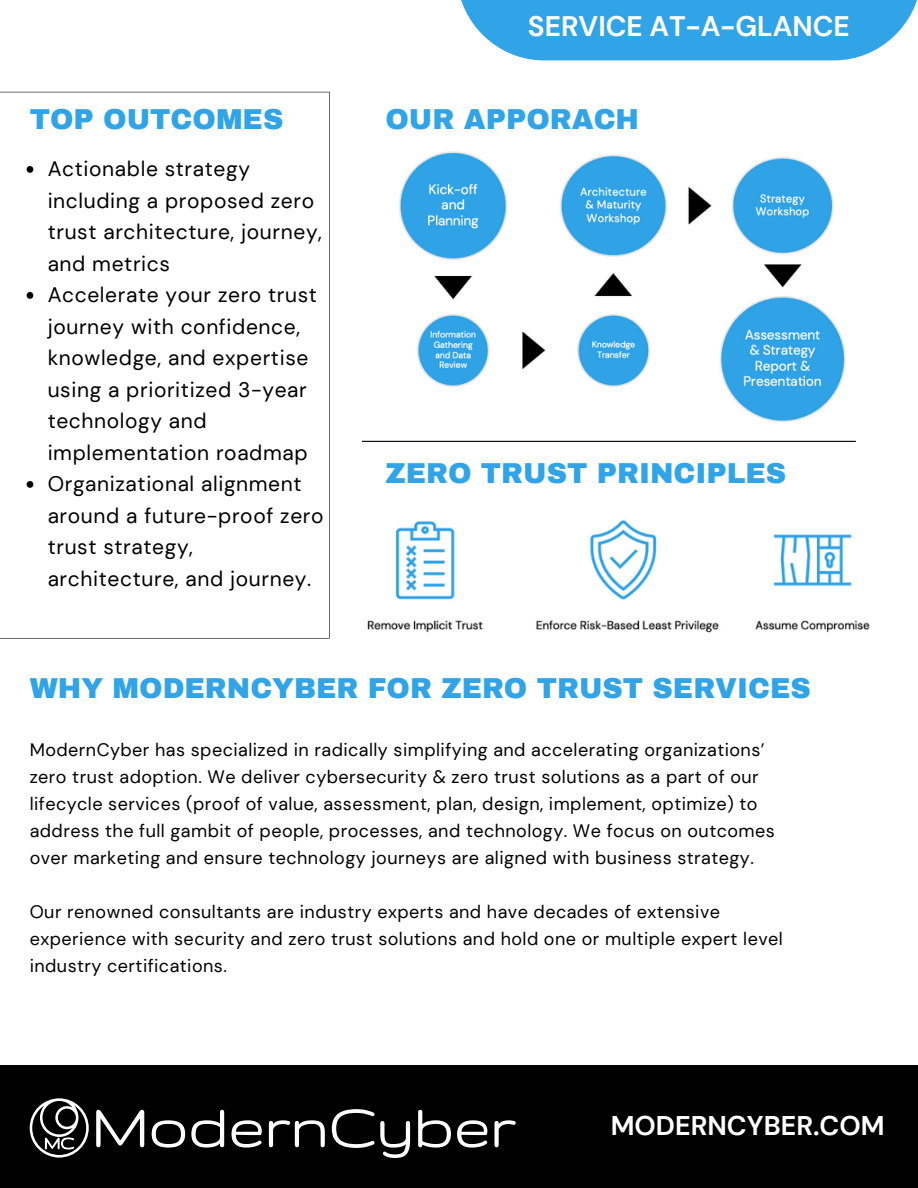
<style>
.page{position:relative;width:918px;height:1188px;background:#fff}
.page>*{position:absolute;margin:0;border:0;box-sizing:border-box;transform-origin:0 0}
.t1{font:900 28.2px "Archivo";color:#30a4e7}
.t2{font:700 28.2px "DM Sans";color:#fff}
.t3{font:700 27px "DM Sans";color:#fff}
.t4{font:21px/31.5px "DM Sans";letter-spacing:.03em;color:#000}
.t5{font:18px/27px "DM Sans";letter-spacing:.025em;color:#000}
</style>
<div class="page">
<svg style="left:0;top:92px;width:330px;height:547px"></svg>
<div style="left:0;top:1065px;width:918px;height:123px;background:#000"></div>
<img style="left:367px;top:520px;width:503px;height:113px">
<img style="left:399px;top:151px;width:447px;height:271px">
<hr style="left:362px;top:441px;width:494px;height:1px;background:#000">
<svg style="left:461px;top:0;width:456px;height:60px;background:#44ace9"></svg>
<svg style="left:96px;top:1109px;width:129px;height:39px"></svg>
<svg style="left:231px;top:1109px;width:180px;height:49px"></svg>
<svg style="left:418px;top:1109px;width:98px;height:39px"></svg>
<svg style="left:30px;top:1098px;width:59px;height:60px"></svg>
<svg style="left:27px;top:166px;width:6px;height:7px"></svg>
<svg style="left:27px;top:292px;width:6px;height:7px"></svg>
<svg style="left:27px;top:481px;width:6px;height:7px"></svg>
<h1 class="t2" style="left:528px;top:8px;width:323px">SERVICE AT-A-GLANCE</h1>
<h1 class="t1" style="left:30px;top:104px;width:255px">TOP OUTCOMES</h1>
<h1 class="t1" style="left:386px;top:104px;width:255px">OUR APPORACH</h1>
<p class="t4" style="left:48px;top:153px;width:277px">Actionable strategy including a proposed zero trust architecture, journey, and metrics<br>Accelerate your zero trust journey with confidence, knowledge, and expertise using a prioritized 3-year technology and implementation roadmap<br>Organizational alignment around a future-proof zero trust strategy, architecture, and journey.</p>
<h1 class="t1" style="left:386px;top:458px;width:402px">ZERO TRUST PRINCIPLES</h1>
<h1 class="t1" style="left:30px;top:674px;width:783px">WHY MODERNCYBER FOR ZERO TRUST SERVICES</h1>
<p class="t5" style="left:30px;top:736px;width:747px">ModernCyber has specialized in radically simplifying and accelerating organizations’ zero trust adoption. We deliver cybersecurity &amp; zero trust solutions as a part of our lifecycle services (proof of value, assessment, plan, design, implement, optimize) to address the full gambit of people, processes, and technology. We focus on outcomes over marketing and ensure technology journeys are aligned with business strategy.</p>
<p class="t5" style="left:30px;top:898px;width:755px">Our renowned consultants are industry experts and have decades of extensive experience with security and zero trust solutions and hold one or multiple expert level industry certifications.</p>
<h2 class="t3" style="left:611px;top:1108px;width:275px">MODERNCYBER.COM</h2>
</div>
